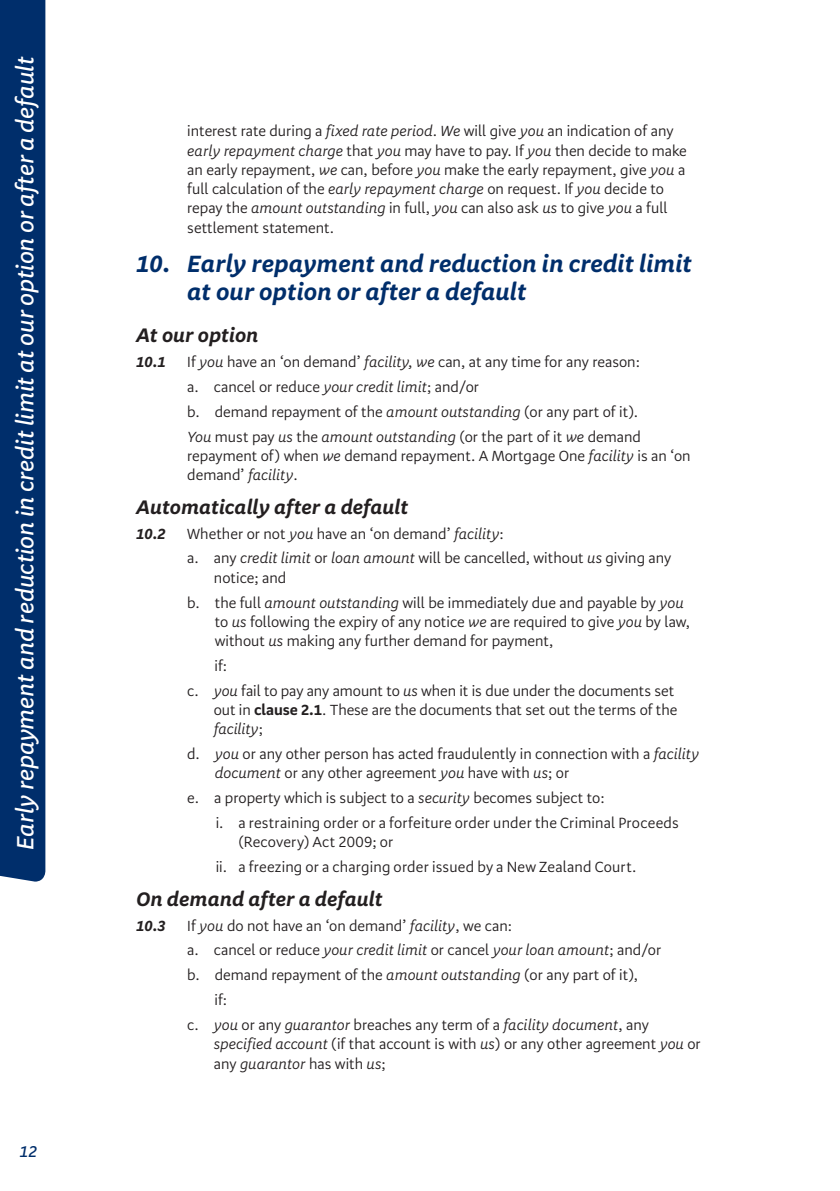
<style>
.page{position:relative;width:840px;height:1191px;background:#fff}
.page>*{position:absolute;margin:0;border:0;box-sizing:border-box;transform-origin:0 0}
.XHeading{font:italic 700 24px/28px "Serrano Pro";color:#002e6b}
.INSIDE__Body_text{font:italic 600 24px "Serrano Pro";letter-spacing:-.01em;color:#fff}
.Subhead{font:italic 700 20px "Serrano Pro";color:#231f20}
.t1{font:italic 600 16px "Serrano Pro";color:#002e6b}
.Xbody{font:15px/19.2px "Serrano Pro";color:#231f20}
.Xbody__Indent_Body_i_ii_iii{font:15px/19.2px "Serrano Pro";letter-spacing:.01em;color:#231f20}
.Xbody-2{font:italic 700 15px "Serrano Pro";color:#231f20}
.s1{font-style:italic}
.s2{font-weight:700}
</style>
<div class="page">
<div style="left:0;top:0;width:45px;height:881px;background:#002e6b"></div>
<p class="INSIDE__Body_text" style="left:11px;top:849px;width:794px;rotate:-90deg">Early repayment and reduction in credit limit at our option or after a default</p>
<p class="t1" style="left:19px;top:1142px;width:19px">12</p>
<p class="Xbody" style="left:187px;top:122px;width:501px">interest rate during a <span class="s1">fixed rate period</span>. <span class="s1">We</span> will give <span class="s1">you</span> an indication of any <span class="s1">early repayment charge</span> that <span class="s1">you</span> may have to pay. If <span class="s1">you</span> then decide to make an early repayment, <span class="s1">we</span> can, before <span class="s1">you</span> make the early repayment, give <span class="s1">you</span> a full calculation of the <span class="s1">early repayment charge</span> on request. If <span class="s1">you</span> decide to repay the <span class="s1">amount outstanding</span> in full, <span class="s1">you</span> can also ask <span class="s1">us</span> to give <span class="s1">you</span> a full settlement statement.</p>
<p class="XHeading" style="left:187px;top:250px;width:506px;text-indent:-51px">10. Early repayment and reduction in credit limit at our option or after a default</p>
<p class="Subhead" style="left:136px;top:323px;width:124px">At our option</p>
<p class="Xbody-2" style="left:136px;top:353px;width:31px">10.1</p>
<p class="Xbody" style="left:187px;top:353px;width:454px">If <span class="s1">you</span> have an ‘on demand’ <span class="s1">facility, we</span> can, at any time for any reason:</p>
<p class="Xbody" style="left:187px;top:377px;width:293px">a. cancel or reduce <span class="s1">your credit limit</span>; and/or</p>
<p class="Xbody" style="left:187px;top:402px;width:452px">b. demand repayment of the <span class="s1">amount outstanding</span> (or any part of it).</p>
<p class="Xbody" style="left:187px;top:427px;width:504px"><span class="s1">You</span> must pay <span class="s1">us</span> the <span class="s1">amount outstanding</span> (or the part of it <span class="s1">we</span> demand repayment of) when <span class="s1">we</span> demand repayment. A Mortgage One <span class="s1">facility</span> is an ‘on demand’ <span class="s1">facility</span>.</p>
<p class="Subhead" style="left:136px;top:495px;width:273px">Automatically after a default</p>
<p class="Xbody-2" style="left:136px;top:525px;width:31px">10.2</p>
<p class="Xbody" style="left:187px;top:524px;width:318px">Whether or not <span class="s1">you</span> have an ‘on demand’ <span class="s1">facility</span>:</p>
<p class="Xbody" style="left:214px;top:549px;width:458px;text-indent:-27px">a. any <span class="s1">credit limit</span> or <span class="s1">loan amount</span> will be cancelled, without <span class="s1">us</span> giving any notice; and</p>
<p class="Xbody" style="left:214px;top:593px;width:476px;text-indent:-27px">b. the full <span class="s1">amount outstanding</span> will be immediately due and payable by <span class="s1">you </span>to <span class="s1">us</span> following the expiry of any notice <span class="s1">we</span> are required to give <span class="s1">you</span> by law, without <span class="s1">us</span> making any further demand for payment,</p>
<p class="Xbody" style="left:214px;top:656px;width:14px">if:</p>
<p class="Xbody" style="left:214px;top:681px;width:465px;text-indent:-26px">c. <span class="s1">you</span> fail to pay any amount to <span class="s1">us</span> when it is due under the documents set out in <span class="s2">clause 2.1</span>. These are the documents that set out the terms of the <span class="s1">facility</span>;</p>
<p class="Xbody" style="left:215px;top:744px;width:485px;text-indent:-28px">d. <span class="s1">you</span> or any other person has acted fraudulently in connection with a <span class="s1">facility document</span> or any other agreement <span class="s1">you</span> have with <span class="s1">us</span>; or</p>
<p class="Xbody" style="left:187px;top:789px;width:418px">e. a property which is subject to a <span class="s1">security</span> becomes subject to:</p>
<p class="Xbody__Indent_Body_i_ii_iii" style="left:238px;top:813px;width:442px;text-indent:-23px">i. a restraining order or a forfeiture order under the Criminal Proceeds (Recovery) Act 2009; or</p>
<p class="Xbody__Indent_Body_i_ii_iii" style="left:215px;top:857px;width:422px">ii. a freezing or a charging order issued by a New Zealand Court.</p>
<p class="Subhead" style="left:136px;top:887px;width:248px">On demand after a default</p>
<p class="Xbody-2" style="left:136px;top:916px;width:31px">10.3</p>
<p class="Xbody" style="left:187px;top:916px;width:326px">If <span class="s1">you</span> do not have an ‘on demand’ <span class="s1">facility</span>, we can:</p>
<p class="Xbody" style="left:187px;top:941px;width:475px">a. cancel or reduce <span class="s1">your credit limit</span> or cancel <span class="s1">your loan amount</span>; and/or</p>
<p class="Xbody" style="left:187px;top:966px;width:452px">b. demand repayment of the <span class="s1">amount outstanding</span> (or any part of it),</p>
<p class="Xbody" style="left:214px;top:991px;width:14px">if:</p>
<p class="Xbody" style="left:214px;top:1015px;width:488px;text-indent:-26px">c. <span class="s1">you</span> or any <span class="s1">guarantor</span> breaches any term of a <span class="s1">facility document</span>, any <span class="s1">specified account</span> (if that account is with <span class="s1">us</span>) or any other agreement <span class="s1">you</span> or any <span class="s1">guarantor</span> has with <span class="s1">us</span>;</p>
</div>
